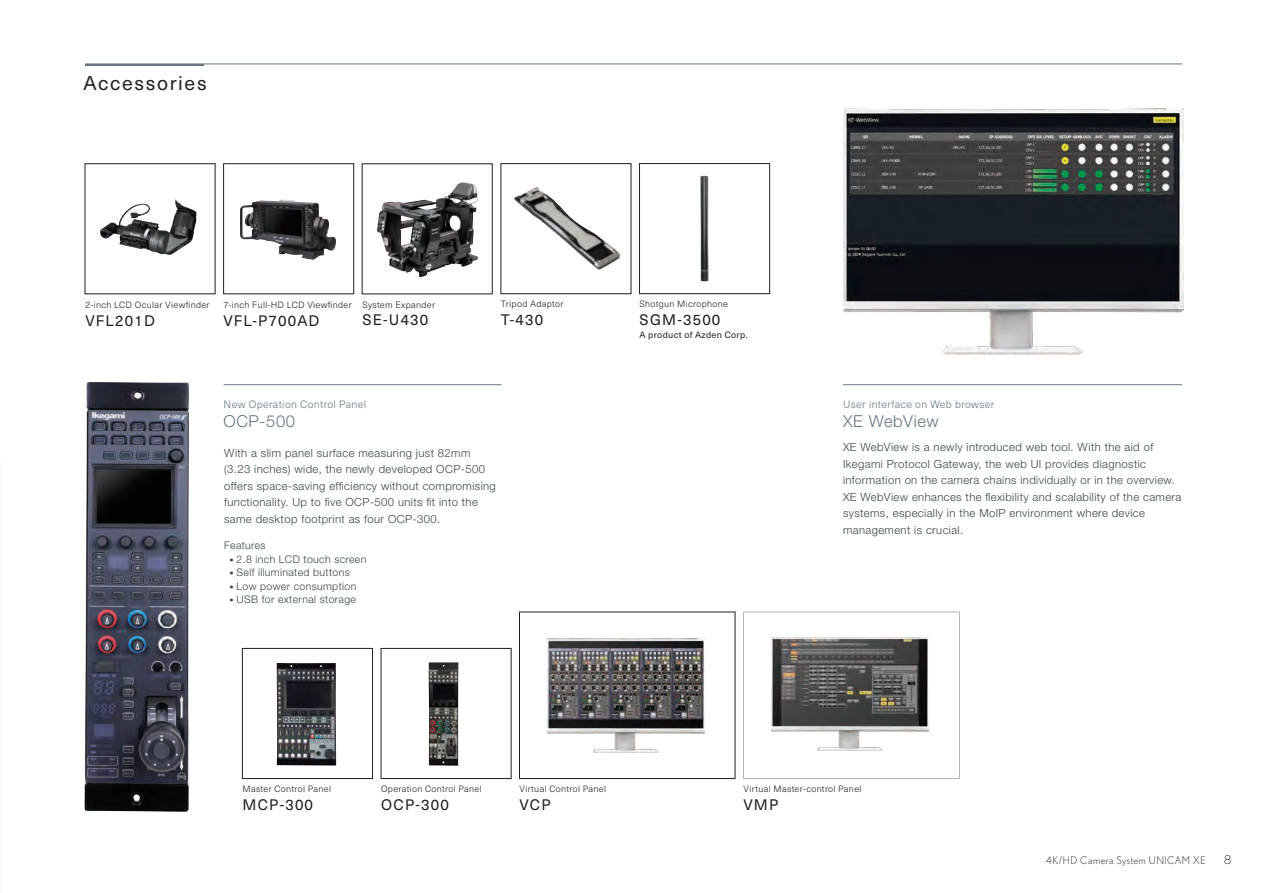
<style>
.page{position:relative;width:1263px;height:893px;background:#fff}
.page>*{position:absolute;margin:0;border:0;box-sizing:border-box;transform-origin:0 0}
.t1{font:19.5px "Neue Haas Unica W1 G";letter-spacing:.085em;color:#231f20}
.t2{font:300 16.5px "Helvetica Neue LT Pro";letter-spacing:.035em;color:#647882}
.t3{font:15px "Neue Haas Unica W1 G";letter-spacing:.08em;color:#231f20}
.t4{font:300 12px "Nobel";color:#231f20}
.t5{font:300 11.25px/16.5px "Helvetica Neue LT Pro";letter-spacing:.035em;color:#384546}
.t6{font:300 10.5px "Helvetica Neue LT Pro";letter-spacing:.035em;color:#384546}
.t7{font:300 10.5px "Neue Haas Unica W1 G";letter-spacing:.035em;color:#647882}
.t8{font:300 10.5px "Nobel";letter-spacing:.04em;color:#231f20}
.t9{font:300 9px "Neue Haas Unica W1 G";letter-spacing:.035em;color:#231f20}
.t10{font:9px "Neue Haas Unica W1 G";letter-spacing:.035em;color:#231f20}
.s1{font-size:8.4px}
</style>
<div class="page">
<hr style="left:85px;top:64px;width:1097px;height:1px;background:#647882">
<hr style="left:85px;top:64px;width:118px;height:2px;background:#647882">
<img style="left:121px;top:199px;width:57px;height:33px">
<img style="left:240px;top:200px;width:41px;height:37px">
<div style="left:223px;top:164px;width:131px;height:130px;border:1px solid #231f20"></div>
<img style="left:277px;top:663px;width:59px;height:102px">
<div style="left:242px;top:648px;width:131px;height:131px;border:1px solid #231f20"></div>
<div style="left:381px;top:648px;width:130px;height:131px;border:1px solid #231f20"></div>
<div style="left:501px;top:163px;width:130px;height:131px;border:1px solid #231f20"></div>
<img style="left:514px;top:187px;width:106px;height:83px">
<img style="left:377px;top:182px;width:95px;height:95px">
<img style="left:843px;top:109px;width:340px;height:246px">
<div style="left:519px;top:612px;width:216px;height:167px;border:1px solid #231f20"></div>
<img style="left:547px;top:639px;width:157px;height:113px">
<svg style="left:743px;top:612px;width:216px;height:167px"></svg>
<img style="left:772px;top:637px;width:157px;height:114px">
<div style="left:639px;top:163px;width:131px;height:131px;border:1px solid #231f20"></div>
<img style="left:700px;top:176px;width:9px;height:105px">
<hr style="left:843px;top:384px;width:339px;height:1px;background:#647882">
<hr style="left:224px;top:384px;width:277px;height:1px;background:#647882">
<img style="left:84px;top:382px;width:105px;height:430px">
<img style="left:429px;top:662px;width:29px;height:104px">
<h1 class="t1" style="left:83px;top:68px;width:125px">Accessories</h1>
<p class="t9" style="left:86px;top:298px;width:126px">2-inch LCD Ocular View nder</p>
<h3 class="t3" style="left:86px;top:309px;width:71px">VFL201D</h3>
<p class="t9" style="left:224px;top:298px;width:130px">7-inch Full-HD LCD View nder</p>
<h3 class="t3" style="left:224px;top:309px;width:97px">VFL-P700AD</h3>
<p class="t9" style="left:362px;top:298px;width:74px">System Expander</p>
<h3 class="t3" style="left:362px;top:308px;width:67px">SE-U430</h3>
<p class="t9" style="left:501px;top:298px;width:64px">Tripod Adaptor</p>
<h3 class="t3" style="left:501px;top:308px;width:44px">T-430</h3>
<p class="t7" style="left:224px;top:397px;width:144px">New Operation Control Panel</p>
<h2 class="t2" style="left:224px;top:411px;width:73px">OCP-500</h2>
<p class="t5" style="left:224px;top:444px;width:273px">With a slim panel surface measuring just 82mm (3.23 inches) wide, the newly developed OCP-500 offers space-saving efficiency without compromising functionality. Up to five OCP-500 units fit into the same desktop footprint as four OCP-300.</p>
<p class="t6" style="left:224px;top:539px;width:43px">Features</p>
<p class="t6" style="left:229px;top:553px;width:138px"><span class="s1">•</span> 2.8 inch LCD touch screen</p>
<p class="t6" style="left:229px;top:566px;width:122px"><span class="s1">•</span> Self illuminated buttons</p>
<p class="t6" style="left:229px;top:580px;width:128px"><span class="s1">•</span> Low power consumption</p>
<p class="t6" style="left:229px;top:593px;width:128px"><span class="s1">•</span> USB for external storage</p>
<p class="t9" style="left:639px;top:298px;width:90px">Shotgun Microphone</p>
<h3 class="t3" style="left:639px;top:309px;width:82px">SGM-3500</h3>
<p class="t10" style="left:639px;top:328px;width:110px">A product of Azden Corp.</p>
<p class="t7" style="left:843px;top:397px;width:153px">User interface on Web browser</p>
<h2 class="t2" style="left:843px;top:411px;width:97px">XE WebView</h2>
<p class="t5" style="left:843px;top:439px;width:340px">XE WebView is a newly introduced web tool. With the aid of Ikegami Protocol Gateway, the web UI provides diagnostic information on the camera chains individually or in the overview.<br>XE WebView enhances the flexibility and scalability of the camera systems, especially in the MoIP environment where device management is crucial.</p>
<p class="t9" style="left:242px;top:782px;width:90px">Master Control Panel</p>
<h3 class="t3" style="left:242px;top:794px;width:72px">MCP-300</h3>
<p class="t9" style="left:381px;top:782px;width:102px">Operation Control Panel</p>
<h3 class="t3" style="left:381px;top:794px;width:69px">OCP-300</h3>
<p class="t9" style="left:519px;top:782px;width:88px">Virtual Control Panel</p>
<p class="t9" style="left:744px;top:782px;width:119px">Virtual Master-control Panel</p>
<h3 class="t3" style="left:744px;top:794px;width:36px">VMP</h3>
<h3 class="t3" style="left:519px;top:794px;width:33px">VCP</h3>
<p class="t8" style="left:1046px;top:854px;width:161px">4K/HD Camera System UNICAM XE</p>
<p class="t4" style="left:1224px;top:853px;width:9px">8</p>
</div>
